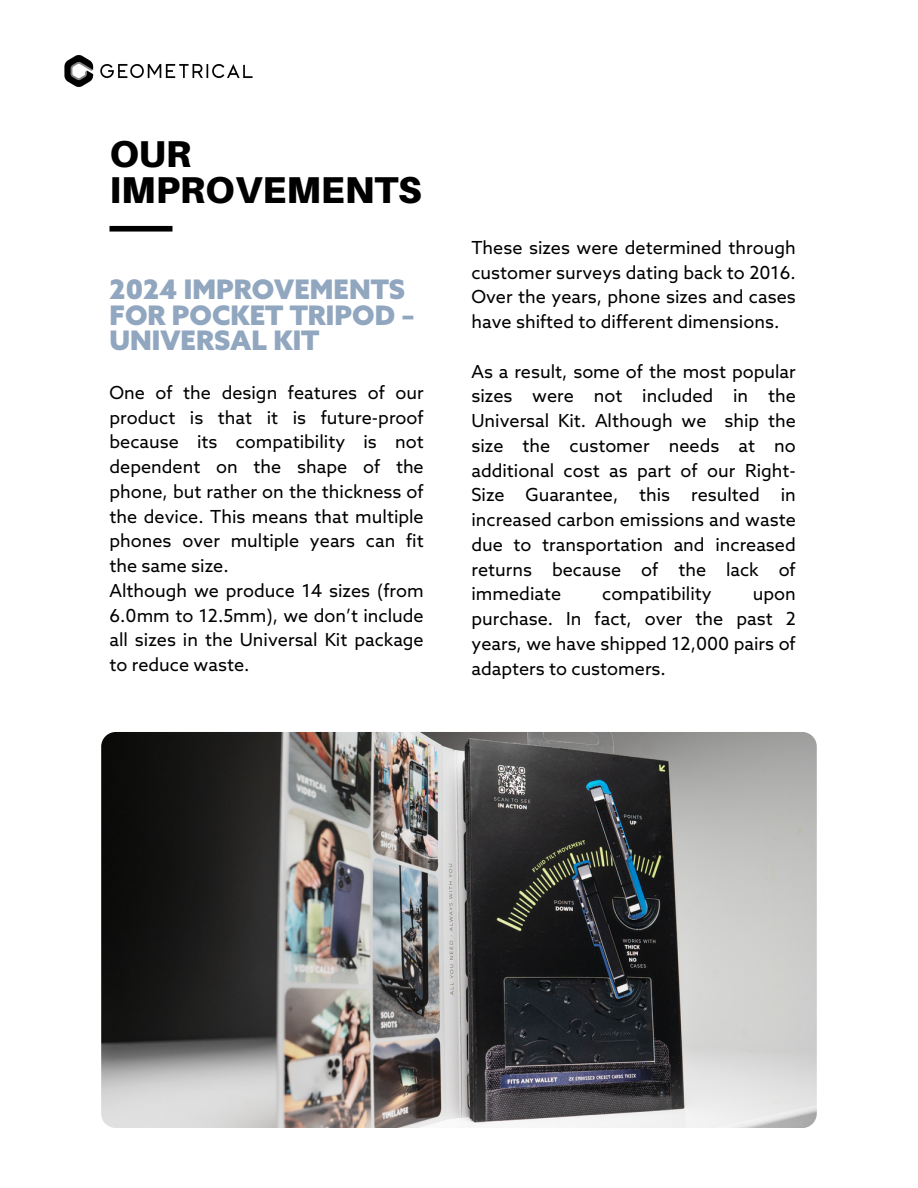
<style>
.page{position:relative;width:918px;height:1188px;background:#fff}
.page>*{position:absolute;margin:0;border:0;box-sizing:border-box;transform-origin:0 0}
.t1{font:900 37.35px/36px "Aileron";color:#000}
.t2{font:900 26.85px/25.8px "Azo Sans";color:#91a6bf}
.t3{font:18px/24.8px "Azo Sans";color:#000;text-align:justify}
</style>
<div class="page">
<img style="left:64px;top:55px;width:189px;height:32px">
<div style="left:110px;top:226px;width:62px;height:6px;background:#000"></div>
<img style="left:101px;top:732px;width:716px;height:396px;border-radius:15px">
<p class="t1" style="left:110px;top:135px;width:314px">OUR<br>IMPROVEMENTS</p>
<p class="t2" style="left:110px;top:278px;width:307px">2024 IMPROVEMENTS<br>FOR POCKET TRIPOD –<br>UNIVERSAL KIT</p>
<p class="t3" style="left:110px;top:382px;width:316px">One of the design features of our product is that it is future-proof because its compatibility is not dependent on the shape of the phone, but rather on the thickness of the device. This means that multiple phones over multiple years can fit the same size.</p>
<p class="t3" style="left:110px;top:580px;width:316px">Although we produce 14 sizes (from 6.0mm to 12.5mm), we don’t include all sizes in the Universal Kit package to reduce waste.</p>
<p class="t3" style="left:471px;top:237px;width:326px">These sizes were determined through customer surveys dating back to 2016.<br>Over the years, phone sizes and cases have shifted to different dimensions.</p>
<p class="t3" style="left:471px;top:360px;width:326px">As a result, some of the most popular sizes were not included in the Universal Kit. Although we ship the size the customer needs at no additional cost as part of our Right-Size Guarantee, this resulted in increased carbon emissions and waste due to transportation and increased returns because of the lack of immediate</p>
<p class="t3" style="left:602px;top:583px;width:111px">compatibility</p>
<p class="t3" style="left:471px;top:583px;width:326px;text-indent:281px">upon purchase. In fact, over the past 2 years, we have shipped 12,000 pairs of adapters to customers.</p>
</div>
